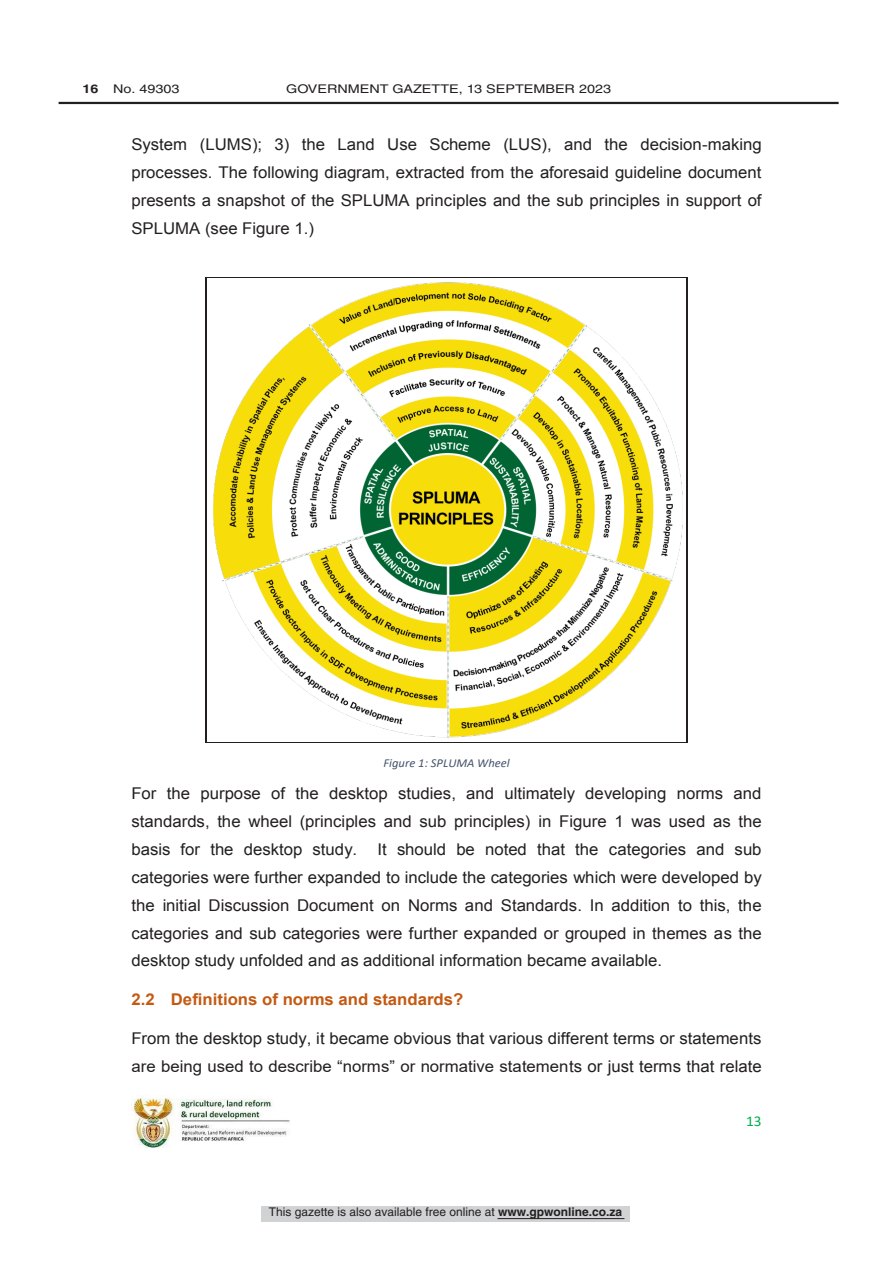
<style>
.page{position:relative;width:893px;height:1263px;background:#fff}
.page>*{position:absolute;margin:0;border:0;box-sizing:border-box;transform-origin:0 0}
.t1{font:16.2px/27.9px "Arial";color:#231f20;text-align:justify}
.t2{font:700 16.2px "Arial";color:#c45911}
.t3{font:14.85px "Calibri";color:#00b050}
.t4{font:italic 12.15px "Calibri";color:#44546a}
.t5{font:12px "Helvetica LT Std";color:#231f20}
.t6{font:12px "Helvetica LT Std";color:#231f20;scale:1.2 1}
.s1{font-weight:700}
.s2{font-style:inherit}
</style>
<div class="page">
<div style="left:261px;top:1206px;width:369px;height:16px;background:#d1d2d4"></div>
<hr style="left:498px;top:1218px;width:126px;height:1px;background:#231f20">
<hr style="left:59px;top:102px;width:780px;height:2px;background:#231f20">
<img style="left:131px;top:1095px;width:159px;height:53px">
<img style="left:206px;top:278px;width:481px;height:464px">
<hr style="left:206px;top:277px;width:481px;height:1px;background:#231f20">
<hr style="left:205px;top:278px;width:1px;height:464px;background:#231f20">
<hr style="left:687px;top:278px;width:1px;height:464px;background:#231f20">
<hr style="left:206px;top:742px;width:481px;height:1px;background:#231f20">
<p class="t6" style="left:83px;top:82px;width:82px"><span class="s1">16</span> No. 49303</p>
<p class="t6" style="left:286px;top:82px;width:200px">GOVERNMENT GAZETTE, 13 Septem</p>
<p class="t6" style="left:545px;top:82px;width:56px">ber 2023</p>
<p class="t1" style="left:131px;top:131px;width:632px">System (LUMS); 3) the Land Use Scheme (LUS), and the decision-making processes. The following diagram, extracted from the aforesaid guideline document presents a snapshot of the SPLUMA principles and the sub principles in support of SPLUMA (see Figure 1.)</p>
<p class="t4" style="left:383px;top:754px;width:128px">Figure 1: SPLUMA Wheel</p>
<p class="t1" style="left:131px;top:779px;width:632px">For the purpose of the desktop studies, and ultimately developing norms and standards, the wheel (principles and sub principles) in Figure 1 was used as the basis for the desktop study.</p>
<p class="t1" style="left:131px;top:835px;width:632px;text-indent:246px">It should be noted that the categories and sub categories were further expanded to include the categories which were developed by the initial Discussion Document on Norms and Standards. In addition to this, the categories and sub categories were further expanded or grouped in themes as the desktop study unfolded and as additional information became available.</p>
<p class="t2" style="left:131px;top:989px;width:334px">2.2 Definitions of norms and standards?</p>
<p class="t1" style="left:131px;top:1025px;width:632px">From the desktop study, it became obvious that various different terms or statements <span class="s2">are being used to describe “norms” or normative statemen</span>ts or just terms that relate</p>
<p class="t5" style="left:269px;top:1204px;width:355px">This gazette is also available free online at <span class="s1">www.gpwonline.co.za</span></p>
<p class="t3" style="left:746px;top:1111px;width:17px">13</p>
</div>
